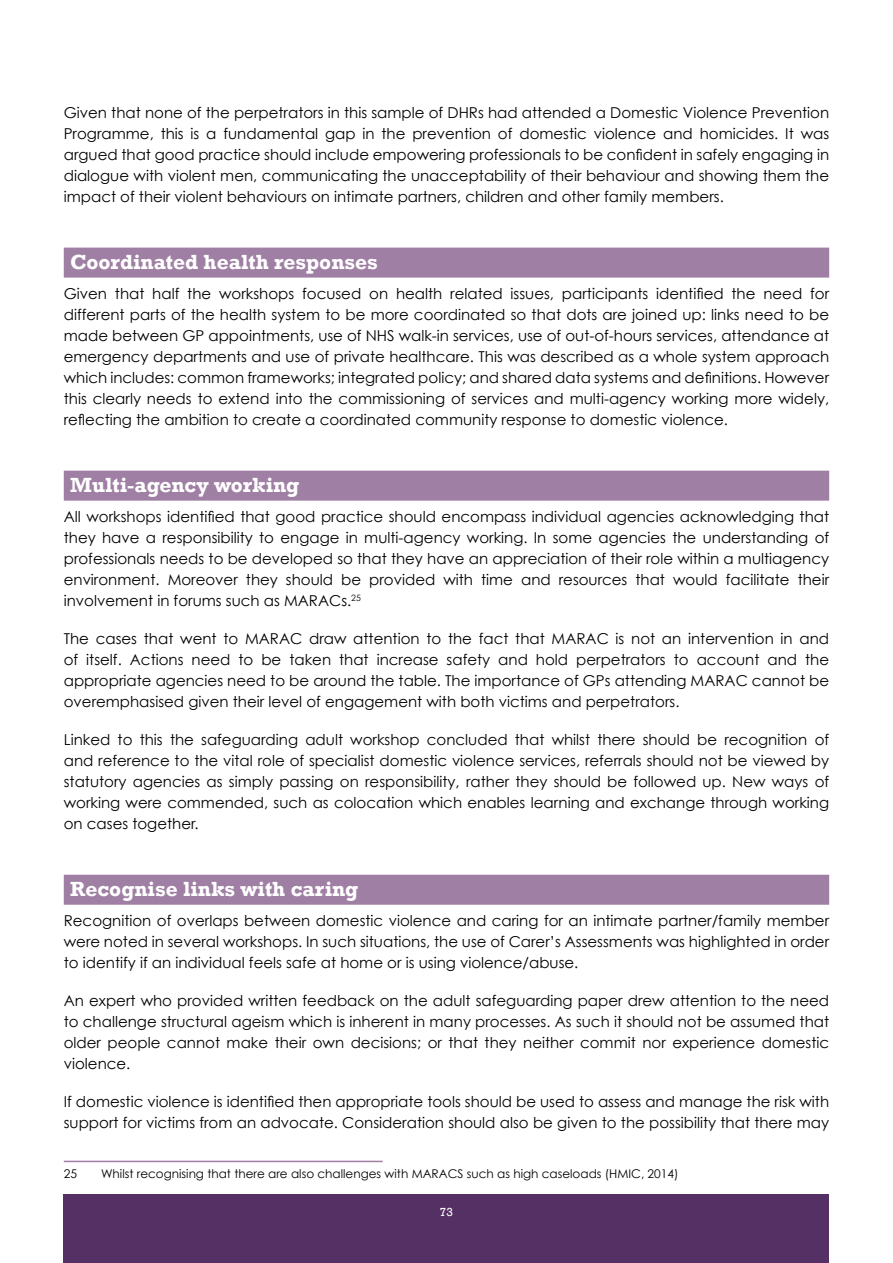
<style>
.page{position:relative;width:893px;height:1263px;background:#fff}
.page>*{position:absolute;margin:0;border:0;box-sizing:border-box;transform-origin:0 0}
.t1{font:700 21px "Rockwell";color:#fff}
.t2{font:15px/21px "Century Gothic";color:#000;text-align:justify}
.t3{font:12px "Century Gothic";color:#000}
.t4{font:12px "Rockwell";color:#fff}
</style>
<div class="page">
<div style="left:64px;top:1195px;width:765px;height:68px;background:#553065"></div>
<div style="left:64px;top:248px;width:765px;height:30px;background:#a07fa4"></div>
<div style="left:64px;top:471px;width:765px;height:30px;background:#a07fa4"></div>
<div style="left:64px;top:875px;width:765px;height:30px;background:#a07fa4"></div>
<hr style="left:64px;top:1161px;width:319px;height:1px;background:#a07fa4">
<p class="t2" style="left:64px;top:101px;width:767px">Given that none of the perpetrators in this sample of DHRs had attended a Domestic Violence Prevention Programme, this is a fundamental gap in the prevention of domestic violence and homicides. It was argued that good practice should include empowering professionals to be confident in safely engaging in dialogue with violent men, communicating the unacceptability of their behaviour and showing them the impact of their violent behaviours on intimate partners, children and other family members.</p>
<h1 class="t1" style="left:70px;top:249px;width:309px">Coordinated health responses</h1>
<p class="t2" style="left:64px;top:282px;width:767px">Given that half the workshops focused on health related issues, participants identified the need for different parts of the health system to be more coordinated so that dots are joined up: links need to be made between GP appointments, use of NHS walk-in services, use of out-of-hours services, attendance at emergency departments and use of private healthcare. This was described as a whole system approach which includes: common frameworks; integrated policy; and shared data systems and definitions. However this clearly needs to extend into the commissioning of services and multi-agency working more widely, reflecting the ambition to create a coordinated community response to domestic violence.</p>
<h1 class="t1" style="left:70px;top:472px;width:231px">Multi-agency working</h1>
<p class="t2" style="left:64px;top:505px;width:767px">All workshops identified that good practice should encompass individual agencies acknowledging that they have a responsibility to engage in multi-agency working. In some agencies the understanding of professionals needs to be developed so that they have an appreciation of their role within a multiagency environment. Moreover they should be provided with time and resources that would facilitate their involvement in forums such as MARACs.<sup>25</sup></p>
<p class="t2" style="left:64px;top:627px;width:767px">The cases that went to MARAC draw attention to the fact that MARAC is not an intervention in and of itself. Actions need to be taken that increase safety and hold perpetrators to account and the appropriate agencies need to be around the table. The importance of GPs attending MARAC cannot be overemphasised given their level of engagement with both victims and perpetrators.</p>
<p class="t2" style="left:64px;top:728px;width:767px">Linked to this the safeguarding adult workshop concluded that whilst there should be recognition of and reference to the vital role of specialist domestic violence services, referrals should not be viewed by statutory agencies as simply passing on responsibility, rather they should be followed up. New ways of working were commended, such as colocation which enables learning and exchange through working on cases together.</p>
<h1 class="t1" style="left:70px;top:876px;width:290px">Recognise links with caring</h1>
<p class="t2" style="left:64px;top:909px;width:767px">Recognition of overlaps between domestic violence and caring for an intimate partner/family member were noted in several workshops. In such situations, the use of Carer’s Assessments was highlighted in order to identify if an individual feels safe at home or is using violence/abuse.</p>
<p class="t2" style="left:64px;top:989px;width:767px">An expert who provided written feedback on the adult safeguarding paper drew attention to the need to challenge structural ageism which is inherent in many processes. As such it should not be assumed that older people cannot make their own decisions; or that they neither commit nor experience domestic violence.</p>
<p class="t2" style="left:64px;top:1091px;width:767px">If domestic violence is identified then appropriate tools should be used to assess and manage the risk with support for victims from an advocate. Consideration should also be given to the possibility that there may</p>
<p class="t3" style="left:64px;top:1166px;width:15px">25</p>
<p class="t3" style="left:101px;top:1166px;width:579px">Whilst recognising that there are also challenges with MARACS such as high caseloads (HMIC, 2014)</p>
<p class="t4" style="left:440px;top:1205px;width:15px">73</p>
</div>
